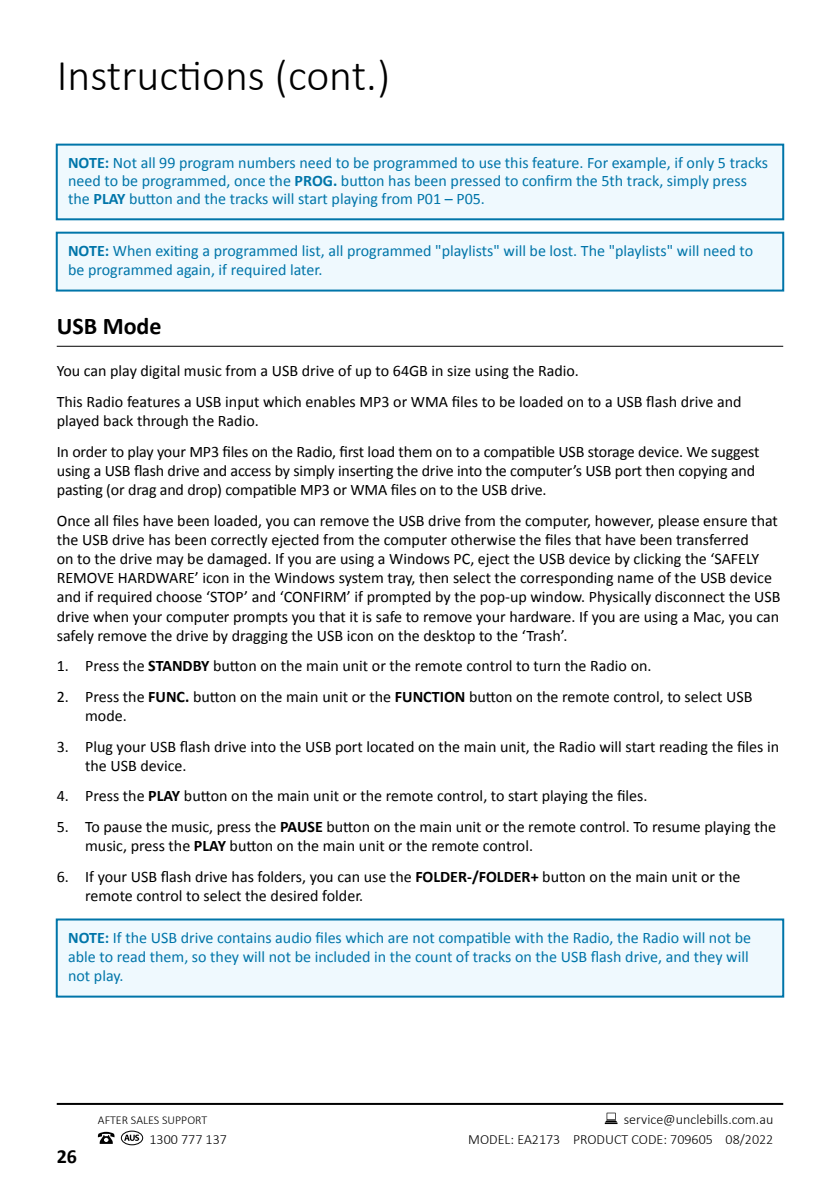
<style>
.page{position:relative;width:840px;height:1191px;background:#fff}
.page>*{position:absolute;margin:0;border:0;box-sizing:border-box;transform-origin:0 0}
.t1{font:300 44px "Calibri";color:#000}
.t2{font:700 24px "Calibri";color:#000}
.t3{font:700 20px "Calibri";color:#000}
.t4{font:16px/19.2px "Calibri";color:#000}
.t5{font:16px/19.2px "Calibri";color:#0075a9}
.t6{font:300 14px/19.6px "Calibri";color:#000;text-align:right}
.t7{font:300 12px "Calibri";color:#000}
.s1{font-weight:700}
</style>
<div class="page">
<hr style="left:57px;top:1103px;width:725px;height:2px;background:#000">
<svg style="left:98px;top:1131px;width:16px;height:12px"></svg>
<div style="left:121px;top:1130px;width:22px;height:15px;border:1px solid #000;border-radius:50%"></div>
<svg style="left:124px;top:1134px;width:15px;height:6px"></svg>
<svg style="left:604px;top:1112px;width:13px;height:12px"></svg>
<div style="left:56px;top:144px;width:727px;height:76px;background:#eff9fe;border:2px solid #0075a9"></div>
<div style="left:56px;top:232px;width:727px;height:59px;background:#eff9fe;border:2px solid #0075a9"></div>
<hr style="left:57px;top:346px;width:725px;height:1px;background:#000">
<div style="left:56px;top:918px;width:727px;height:79px;background:#eff9fe;border:2px solid #0075a9"></div>
<h1 class="t1" style="left:57px;top:48px;width:335px">Instructions (cont.)</h1>
<p class="t5" style="left:68px;top:153px;width:701px;line-height:18px"><span class="s1">NOTE:</span> Not all 99 program numbers need to be programmed to use this feature. For example, if only 5 tracks need to be programmed, once the <span class="s1">PROG.</span> button has been pressed to confirm the 5th track, simply press the <span class="s1">PLAY</span> button and the tracks will start playing from P01 – P05.</p>
<p class="t5" style="left:68px;top:241px;width:686px"><span class="s1">NOTE:</span> When exiting a programmed list, all programmed "playlists" will be lost. The "playlists" will need to be programmed again, if required later.</p>
<h2 class="t2" style="left:57px;top:309px;width:106px">USB Mode</h2>
<p class="t4" style="left:57px;top:355px;width:686px;line-height:30.6px">You can play digital music from a USB drive of up to 64GB in size using the Radio.<br>This Radio features a USB input which enables MP3 or WMA files to be loaded on to a USB flash drive and</p>
<p class="t4" style="left:57px;top:405px;width:703px;line-height:30.6px">played back through the Radio.<br>In order to play your MP3 files on the Radio, first load them on to a compatible USB storage device. We suggest</p>
<p class="t4" style="left:57px;top:460px;width:699px">using a USB flash drive and access by simply inserting the drive into the computer’s USB port then copying and pasting (or drag and drop) compatible MP3 or WMA files on to the USB drive.</p>
<p class="t4" style="left:57px;top:510px;width:725px">Once all files have been loaded, you can remove the USB drive from the computer, however, please ensure that the USB drive has been correctly ejected from the computer otherwise the files that have been transferred<br>on to the drive may be damaged. If you are using a Windows PC, eject the USB device by clicking the ‘SAFELY REMOVE HARDWARE’ icon in the Windows system tray, then select the corresponding name of the USB device and if required choose ‘STOP’ and ‘CONFIRM’ if prompted by the pop-up window. Physically disconnect the USB drive when your computer prompts you that it is safe to remove your hardware. If you are using a Mac, you can safely remove the drive by dragging the USB icon on the desktop to the ‘Trash’.</p>
<p class="t4" style="left:57px;top:656px;width:596px">1. Press the <span class="s1">STANDBY</span> button on the main unit or the remote control to turn the Radio on.</p>
<p class="t4" style="left:85px;top:686px;width:668px;text-indent:-28px">2. Press the <span class="s1">FUNC.</span> button on the main unit or the <span class="s1">FUNCTION</span> button on the remote control, to select USB mode.</p>
<p class="t4" style="left:85px;top:736px;width:695px;text-indent:-28px">3. Plug your USB flash drive into the USB port located on the main unit, the Radio will start reading the files in the USB device.</p>
<p class="t4" style="left:57px;top:786px;width:592px">4. Press the <span class="s1">PLAY</span> button on the main unit or the remote control, to start playing the files.</p>
<p class="t4" style="left:85px;top:816px;width:692px;text-indent:-28px">5. To pause the music, press the <span class="s1">PAUSE</span> button on the main unit or the remote control. To resume playing the music, press the <span class="s1">PLAY</span> button on the main unit or the remote control.</p>
<p class="t4" style="left:85px;top:866px;width:656px;text-indent:-28px">6. If your USB flash drive has folders, you can use the <span class="s1">FOLDER-/FOLDER+</span> button on the main unit or the remote control to select the desired folder.</p>
<p class="t5" style="left:68px;top:927px;width:684px"><span class="s1">NOTE:</span> If the USB drive contains audio files which are not compatible with the Radio, the Radio will not be able to read them, so they will not be included in the count of tracks on the USB flash drive, and they will not play.</p>
<p class="t3" style="left:57px;top:1141px;width:22px">26</p>
<p class="t7" style="left:98px;top:1112px;width:111px">AFTER SALES SUPPORT</p>
<p class="t6" style="left:149px;top:1129px;width:79px">1300 777 137</p>
<p class="t6" style="left:468px;top:1109px;width:306px">service@unclebills.com.au<br>MODEL: EA2173 PRODUCT CODE: 709605 08/2022</p>
</div>
